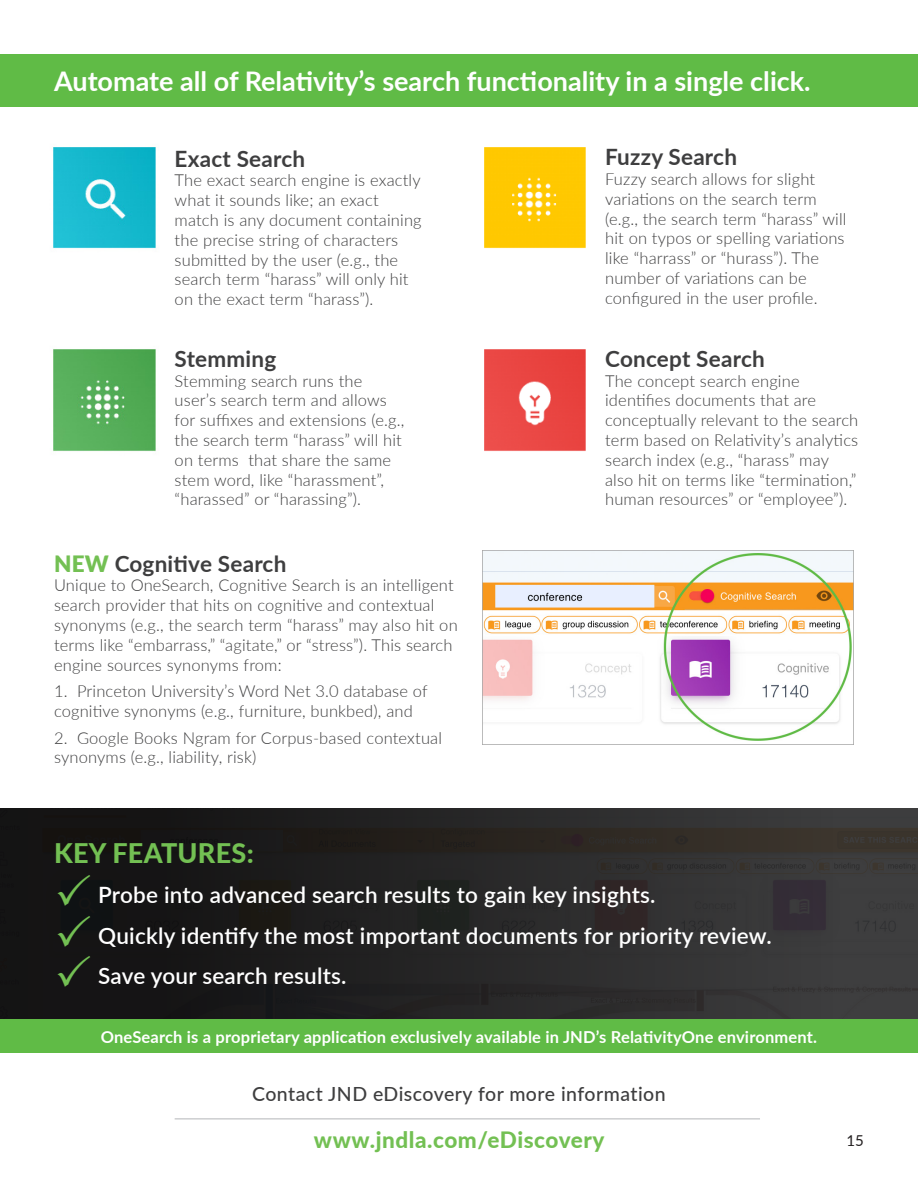
<style>
.page{position:relative;width:918px;height:1188px;background:#fff}
.page>*{position:absolute;margin:0;border:0;box-sizing:border-box;transform-origin:0 0}
.t1{font:700 27px "Lato";color:#fff}
.t2{font:800 27px "Lato";letter-spacing:.01em;color:#73c053}
.t3{font:600 22.5px "Lato";letter-spacing:.01em;color:#fff}
.t4{font:700 22.5px "Lato";letter-spacing:.01em;color:#3e3e3f}
.t5{font:800 22.5px "Lato";letter-spacing:.025em;color:#73c053}
.t6{font:500 19.5px "Lato";letter-spacing:.025em;color:#3e3e3f}
.t7{font:300 16.5px/19.8px "Lato";letter-spacing:.01em;color:#3e3e3f}
.t8{font:700 16.5px "Lato";letter-spacing:.01em;color:#fff}
.t9{font:15px "Lato";color:#231f20}
.s1{font-weight:900;color:#73c053}
</style>
<div class="page">
<div style="left:0;top:808px;width:918px;height:211px;background:linear-gradient(to right,#0e0e0e,#3f3d3d)"></div>
<div style="left:0;top:54px;width:918px;height:53px;background:#60bb46"></div>
<div style="left:0;top:1019px;width:918px;height:34px;background:#60bb46"></div>
<img style="left:484px;top:147px;width:102px;height:102px">
<img style="left:53px;top:349px;width:103px;height:103px">
<img style="left:484px;top:349px;width:102px;height:102px">
<img style="left:53px;top:147px;width:103px;height:102px">
<img style="left:483px;top:550px;width:370px;height:195px">
<hr style="left:175px;top:1118px;width:585px;height:1px;background:#bcbdc0">
<svg style="left:58px;top:874px;width:32px;height:32px"></svg>
<svg style="left:58px;top:914px;width:32px;height:32px"></svg>
<svg style="left:58px;top:955px;width:32px;height:32px"></svg>
<p class="t1" style="left:54px;top:62px;width:758px">Automate all of Relativity’s search functionality in a single click.</p>
<p class="t4" style="left:175px;top:142px;width:132px">Exact Search</p>
<p class="t7" style="left:175px;top:170px;width:249px">The exact search engine is exactly what it sounds like; an exact match is any document containing the precise string of characters submitted by the user (e.g., the search term “harass” will only hit on the exact term “harass”).</p>
<p class="t4" style="left:175px;top:342px;width:103px">Stemming</p>
<p class="t7" style="left:175px;top:370px;width:231px">Stemming search runs the user’s search term and allows for suffixes and extensions (e.g., the search term “harass” will hit on terms that share the same stem word, like “harassment”, “harassed” or “harassing”).</p>
<p class="t4" style="left:54px;top:547px;width:234px"><span class="s1">NEW</span> Cognitive Search</p>
<p class="t7" style="left:54px;top:575px;width:405px">Unique to OneSearch, Cognitive Search is an intelligent search provider that hits on cognitive and contextual synonyms (e.g., the search term “harass” may also hit on terms like “embarrass,” “agitate,” or “stress”). This search engine sources synonyms from:</p>
<p class="t7" style="left:54px;top:681px;width:375px">1. Princeton University’s Word Net 3.0 database of cognitive synonyms (e.g., furniture, bunkbed), and</p>
<p class="t7" style="left:54px;top:727px;width:390px">2. Google Books Ngram for Corpus-based contextual synonyms (e.g., liability, risk)</p>
<p class="t4" style="left:605px;top:140px;width:133px">Fuzzy Search</p>
<p class="t7" style="left:605px;top:168px;width:243px">Fuzzy search allows for slight variations on the search term (e.g., the search term “harass” will hit on typos or spelling variations like “harrass” or “hurass”). The number of variations can be configured in the user profile.</p>
<p class="t4" style="left:605px;top:342px;width:161px">Concept Search</p>
<p class="t7" style="left:605px;top:370px;width:255px">The concept search engine identifies documents that are conceptually relevant to the search term based on Relativity’s analytics search index (e.g., “harass” may also hit on terms like “termination,” human resources” or “employee”).</p>
<p class="t2" style="left:54px;top:833px;width:201px">KEY FEATURES:</p>
<p class="t3" style="left:98px;top:879px;width:559px">Probe into advanced search results to gain key insights.</p>
<p class="t3" style="left:98px;top:919px;width:675px">Quickly identify the most important documents for priority review.</p>
<p class="t3" style="left:98px;top:960px;width:250px">Save your search results.</p>
<p class="t8" style="left:101px;top:1025px;width:718px">OneSearch is a proprietary application exclusively available in JND’s RelativityOne environment.</p>
<p class="t6" style="left:252px;top:1079px;width:415px">Contact JND eDiscovery for more information</p>
<p class="t5" style="left:314px;top:1123px;width:292px">www.jndla.com/eDiscovery</p>
<p class="t9" style="left:847px;top:1130px;width:19px">15</p>
</div>
